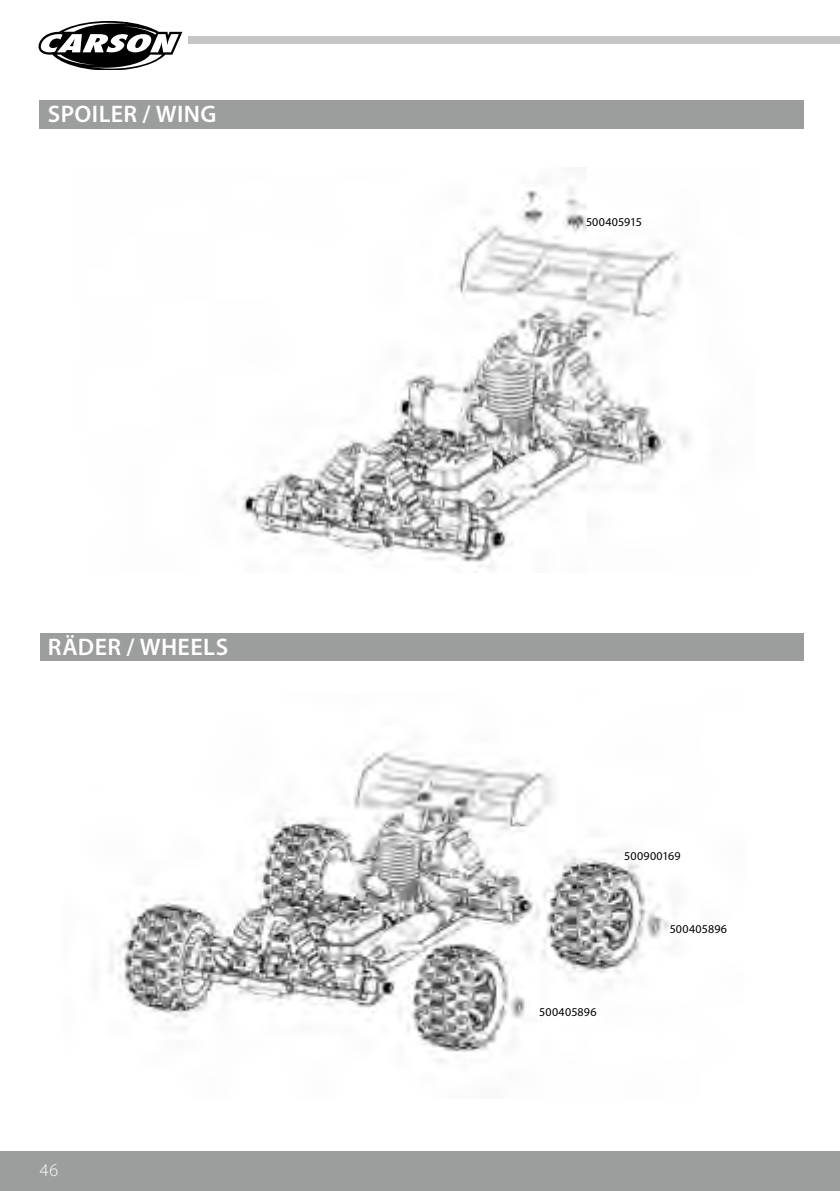
<style>
.page{position:relative;width:840px;height:1191px;background:#fff}
.page>*{position:absolute;margin:0;border:0;box-sizing:border-box;transform-origin:0 0}
.t1{font:600 24px "Myriad Pro";letter-spacing:.02em;color:#fff}
.t2{font:300 18px "Myriad Pro";color:#fff}
.t3{font:12px "Myriad Pro";letter-spacing:.01em;color:#000}
</style>
<div class="page">
<div style="left:0;top:1151px;width:839px;height:40px;background:#9c9d9d"></div>
<hr style="left:839px;top:1151px;width:1px;height:40px;background:#9c9d9d">
<div style="left:188px;top:36px;width:651px;height:8px;background:#c5c6c6"></div>
<svg style="left:38px;top:21px;width:145px;height:48px"></svg>
<div style="left:40px;top:100px;width:763px;height:28px;background:#9c9d9d"></div>
<img style="left:231px;top:187px;width:459px;height:386px">
<img style="left:110px;top:751px;width:559px;height:311px">
<div style="left:40px;top:633px;width:763px;height:28px;background:#9c9d9d"></div>
<h1 class="t1" style="left:48px;top:99px;width:170px">SPOILER / WING</h1>
<h1 class="t1" style="left:48px;top:632px;width:182px">RÄDER / WHEELS</h1>
<h2 class="t2" style="left:40px;top:1159px;width:20px">46</h2>
<p class="t3" style="left:585px;top:214px;width:57px">500405915</p>
<p class="t3" style="left:624px;top:848px;width:58px">500900169</p>
<p class="t3" style="left:539px;top:1004px;width:59px">500405896</p>
<p class="t3" style="left:669px;top:922px;width:59px">500405896</p>
</div>
